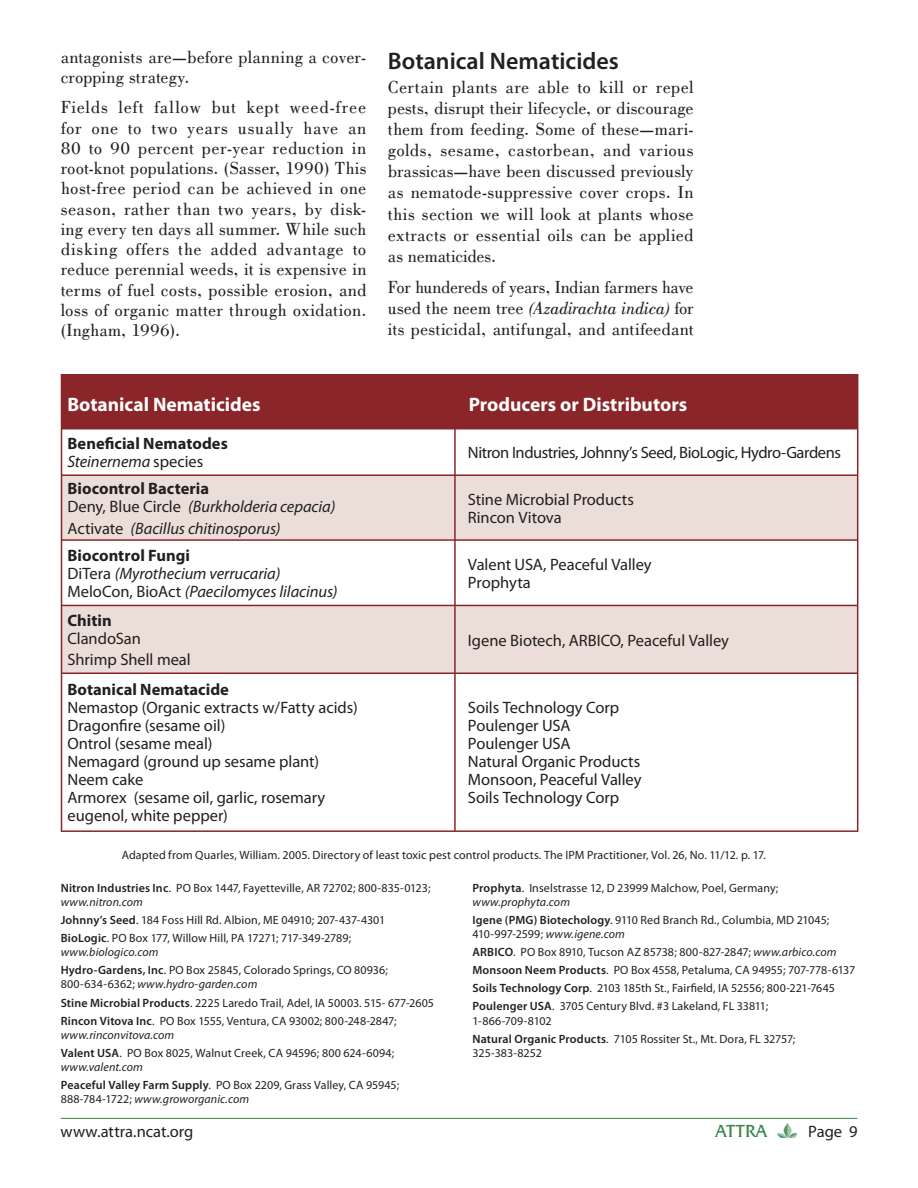
<style>
.page{position:relative;width:918px;height:1188px;background:#fff}
.page>*{position:absolute;margin:0;border:0;box-sizing:border-box;transform-origin:0 0}
.t1{font:600 24px "Myriad Pro";color:#231f20}
.t2{font:700 19.5px "Myriad Pro";color:#fff}
.t3{font:18px/20.2px "Bodoni";letter-spacing:.015em;color:#231f20;text-align:justify}
.t4{font:18px "Friz Quadrata IT Cby BT";letter-spacing:-.01em;color:#338445}
.t5{font:16.5px/18px "Myriad Pro";color:#231f20}
.t6{font:italic 16.5px/18px "Myriad Pro";letter-spacing:-.005em;color:#231f20}
.t7{font:700 16.5px/18px "Myriad Pro";color:#231f20}
.t8{font:16.5px "Myriad Pro";letter-spacing:-.025em;color:#231f20}
.t9{font:12px/18px "Myriad Pro";letter-spacing:.005em;color:#231f20}
.t10{font:italic 12px "Myriad Pro";letter-spacing:.01em;color:#231f20}
.s1{font-style:italic}
.s2{font-weight:400;font-style:italic}
.s3{font-weight:400}
.s4{font-weight:700;font-style:normal}
.s5{font-style:normal}
.s6{font-weight:600}
</style>
<div class="page">
<img style="left:777px;top:1123px;width:20px;height:14px">
<hr style="left:61px;top:1118px;width:796px;height:1px;background:#338445">
<div style="left:62px;top:375px;width:795px;height:53px;background:#8a2529"></div>
<svg style="left:62px;top:429px;width:795px;height:45px"></svg>
<svg style="left:62px;top:476px;width:795px;height:196px;fill:#ebded8"></svg>
<hr style="left:61px;top:429px;width:1px;height:45px;background:#8a2529">
<hr style="left:61px;top:474px;width:394px;height:2px;background:#8a2529">
<hr style="left:61px;top:476px;width:1px;height:63px;background:#8a2529">
<hr style="left:454px;top:476px;width:2px;height:63px;background:#8a2529">
<hr style="left:857px;top:476px;width:1px;height:63px;background:#8a2529">
<hr style="left:61px;top:539px;width:394px;height:2px;background:#8a2529">
<hr style="left:61px;top:541px;width:1px;height:64px;background:#8a2529">
<hr style="left:455px;top:539px;width:403px;height:2px;background:#8a2529">
<hr style="left:454px;top:541px;width:2px;height:64px;background:#8a2529">
<hr style="left:857px;top:541px;width:1px;height:64px;background:#8a2529">
<hr style="left:61px;top:605px;width:394px;height:1px;background:#8a2529">
<hr style="left:61px;top:606px;width:1px;height:66px;background:#8a2529">
<hr style="left:455px;top:605px;width:403px;height:1px;background:#8a2529">
<hr style="left:454px;top:606px;width:2px;height:66px;background:#8a2529">
<hr style="left:857px;top:606px;width:1px;height:66px;background:#8a2529">
<hr style="left:61px;top:672px;width:394px;height:2px;background:#8a2529">
<hr style="left:61px;top:674px;width:1px;height:156px;background:#8a2529">
<hr style="left:455px;top:672px;width:403px;height:2px;background:#8a2529">
<hr style="left:454px;top:674px;width:2px;height:156px;background:#8a2529">
<hr style="left:857px;top:674px;width:1px;height:156px;background:#8a2529">
<hr style="left:61px;top:830px;width:797px;height:2px;background:#8a2529">
<hr style="left:61px;top:374px;width:394px;height:1px;background:#8a2529">
<hr style="left:61px;top:375px;width:1px;height:53px;background:#8a2529">
<hr style="left:455px;top:374px;width:403px;height:1px;background:#8a2529">
<hr style="left:454px;top:375px;width:2px;height:53px;background:#8a2529">
<hr style="left:857px;top:375px;width:1px;height:53px;background:#8a2529">
<hr style="left:61px;top:428px;width:797px;height:1px;background:#8a2529">
<hr style="left:454px;top:429px;width:2px;height:45px;background:#8a2529">
<hr style="left:857px;top:429px;width:1px;height:45px;background:#8a2529">
<hr style="left:455px;top:474px;width:403px;height:2px;background:#8a2529">
<h3 class="t3" style="left:61px;top:47px;width:307px">antagonists are—before planning a cover&shy;cropping strategy.</h3>
<p class="t3" style="left:61px;top:98px;width:307px">Fields left fallow but kept weed-free for one to two years usually have an 80 to 90 percent per-year reduction in root-knot populations. (Sasser, 1990) This host-free period can be achieved in one season, rather than two years, by disk&shy;ing every ten days all summer. While such disking offers the added advantage to reduce perennial weeds, it is expensive in terms of fuel costs, pos sible erosion, and loss of organic matter through oxidation. (Ingham, 1996).</p>
<h1 class="t1" style="left:388px;top:52px;width:232px">Botanical Nematicides</h1>
<p class="t3" style="left:388px;top:77px;width:307px;line-height:21.1px">Certain plants are able to kill or repel pests, dis rupt their lifecycle, or discourage them from feed ing. Some of these—mari&shy;golds, sesame, castorbean, and various brassicas—have been discussed previously as nematode-suppressive cover crops. In this section we will look at plants whose extracts or essential oils can be applied as nematicides.</p>
<h3 class="t3" style="left:388px;top:277px;width:307px;line-height:21.1px">For hundereds of years, Indian farmers have used the neem tree <span class="s1">(Azadirachta indica)</span> for its pesticidal, antifungal, and antifeedant</h3>
<h2 class="t2" style="left:68px;top:397px;width:195px">Botanical Nematicides</h2>
<h2 class="t2" style="left:469px;top:397px;width:220px">Producers or Distributors</h2>
<h3 class="t7" style="left:68px;top:436px;width:162px">Beneficial Nematodes<br><span class="s2">Steinernema</span> <span class="s3">species</span></h3>
<h3 class="t8" style="left:468px;top:446px;width:374px">Nitron Industries, Johnny’s Seed, BioLogic, Hydro-Gardens</h3>
<h3 class="t6" style="left:67px;top:481px;width:269px"><span class="s4">Biocontrol Bacteria<br></span><span class="s5">Deny, Blue Circle</span> (Burkholderia cepacia)</h3>
<h3 class="t6" style="left:67px;top:521px;width:215px"><span class="s5">Activate</span> (Bacillus chitinosporus)</h3>
<h3 class="t5" style="left:468px;top:492px;width:168px">Stine Microbial Products<br>Rincon Vitova</h3>
<h3 class="t6" style="left:68px;top:548px;width:272px"><span class="s4">Biocontrol Fungi<br></span><span class="s5">DiTera</span> (Myrothecium verrucaria)<br><span class="s5">MeloCon, BioAct</span> (Paecilomyces lilacinus)</h3>
<h3 class="t5" style="left:468px;top:557px;width:185px">Valent USA, Peaceful Valley<br>Prophyta</h3>
<h3 class="t7" style="left:68px;top:613px;width:46px">Chitin</h3>
<h3 class="t5" style="left:68px;top:629px;width:125px;line-height:21.6px">ClandoSan<br>Shrimp Shell meal</h3>
<h3 class="t5" style="left:468px;top:633px;width:263px">Igene Biotech, ARBICO, Peaceful Valley</h3>
<h3 class="t7" style="left:68px;top:682px;width:163px">Botanical Nematacide</h3>
<h3 class="t5" style="left:68px;top:700px;width:292px">Nemastop (Organic extracts w/Fatty acids)<br>Dragonfire (sesame oil)<br>Ontrol (sesame meal)<br>Nemagard (ground up sesame plant)<br>Neem cake<br>Armorex (sesame oil, garlic, rosemary eugenol, white pepper)</h3>
<h3 class="t5" style="left:468px;top:701px;width:175px">Soils Technology Corp<br>Poulenger USA<br>Poulenger USA<br>Natural Organic Products<br>Monsoon, Peaceful Valley<br>Soils Technology Corp</h3>
<p class="t9" style="left:122px;top:847px;width:646px">Adapted from Quarles, William. 2005. Directory of least toxic pest control products. The IPM Practitioner, Vol. 26, No. 11/12. p. 17.</p>
<p class="t9" style="left:61px;top:882px;width:371px;line-height:14.2px"><span class="s6">Nitron Industries Inc</span>. PO Box 1447, Fayetteville, AR 72702; 800-835-0123; <span class="s1">www.nitron.com</span></p>
<p class="t9" style="left:61px;top:912px;width:326px"><span class="s6">Johnny’s Seed</span>. 184 Foss Hill Rd. Albion, ME 04910; 207-437-4301<br><span class="s6">BioLogic</span>. PO Box 177, Willow Hill, PA 17271; 717-349-2789;</p>
<p class="t9" style="left:61px;top:944px;width:329px"><span class="s1">www.biologico.com<br></span><span class="s6">Hydro-Gardens, Inc</span>. PO Box 25845, Colorado Springs, CO 80936;</p>
<p class="t9" style="left:61px;top:977px;width:375px">800-634-6362; <span class="s1">www.hydro-garden.com<br></span><span class="s6">Stine Microbial Products</span>. 2225 Laredo Trail, Adel, IA 50003. 515- 677-2605<br><span class="s6">Rincon Vitova Inc</span>. PO Box 1555, Ventura, CA 93002; 800-248-2847;</p>
<p class="t9" style="left:61px;top:1027px;width:335px"><span class="s1">www.rinconvitova.com<br></span><span class="s6">Valent USA</span>. PO Box 8025, Walnut Creek, CA 94596; 800 624-6094;</p>
<p class="t9" style="left:61px;top:1059px;width:340px"><span class="s1">www.valent.com<br></span><span class="s6">Peaceful Valley Farm Supply</span>. PO Box 2209, Grass Valley, CA 95945;</p>
<p class="t10" style="left:61px;top:1095px;width:190px"><span class="s5">888-784-1722;</span> www.groworganic.com</p>
<p class="t9" style="left:472px;top:882px;width:307px;line-height:14.2px"><span class="s6">Prophyta</span>. Inselstrasse 12, D 23999 Malchow, Poel, Germany; <span class="s1">www.prophyta.com</span></p>
<p class="t9" style="left:472px;top:914px;width:358px;line-height:14.2px"><span class="s6">Igene (PMG) Biotechology</span>. 9110 Red Branch Rd., Columbia, MD 21045;<br>410-997-2599; <span class="s1">www.igene.com</span></p>
<p class="t9" style="left:472px;top:944px;width:384px"><span class="s6">ARBICO</span>. PO Box 8910, Tucson AZ 85738; 800-827-2847; <span class="s1">www.arbico.com </span><span class="s6">Monsoon Neem Products</span>. PO Box 4558, Petaluma, CA 94955; 707-778-6137<br><span class="s6">Soils Technology Corp</span>. 2103 185th St., Fairfield, IA 52556; 800-221-7645<br><span class="s6">Poulenger USA</span>. 3705 Century Blvd. #3 Lakeland, FL 33811;</p>
<p class="t9" style="left:472px;top:1013px;width:324px">1-866-709-8102<br><span class="s6">Natural Organic Products</span>. 7105 Rossiter St., Mt. Dora, FL 32757;</p>
<p class="t9" style="left:472px;top:1045px;width:71px">325-383-8252</p>
<h3 class="t5" style="left:60px;top:1124px;width:135px">www.attra.ncat.org</h3>
<h3 class="t4" style="left:715px;top:1120px;width:53px">ATTRA</h3>
<h3 class="t5" style="left:808px;top:1124px;width:51px">Page 9</h3>
</div>
